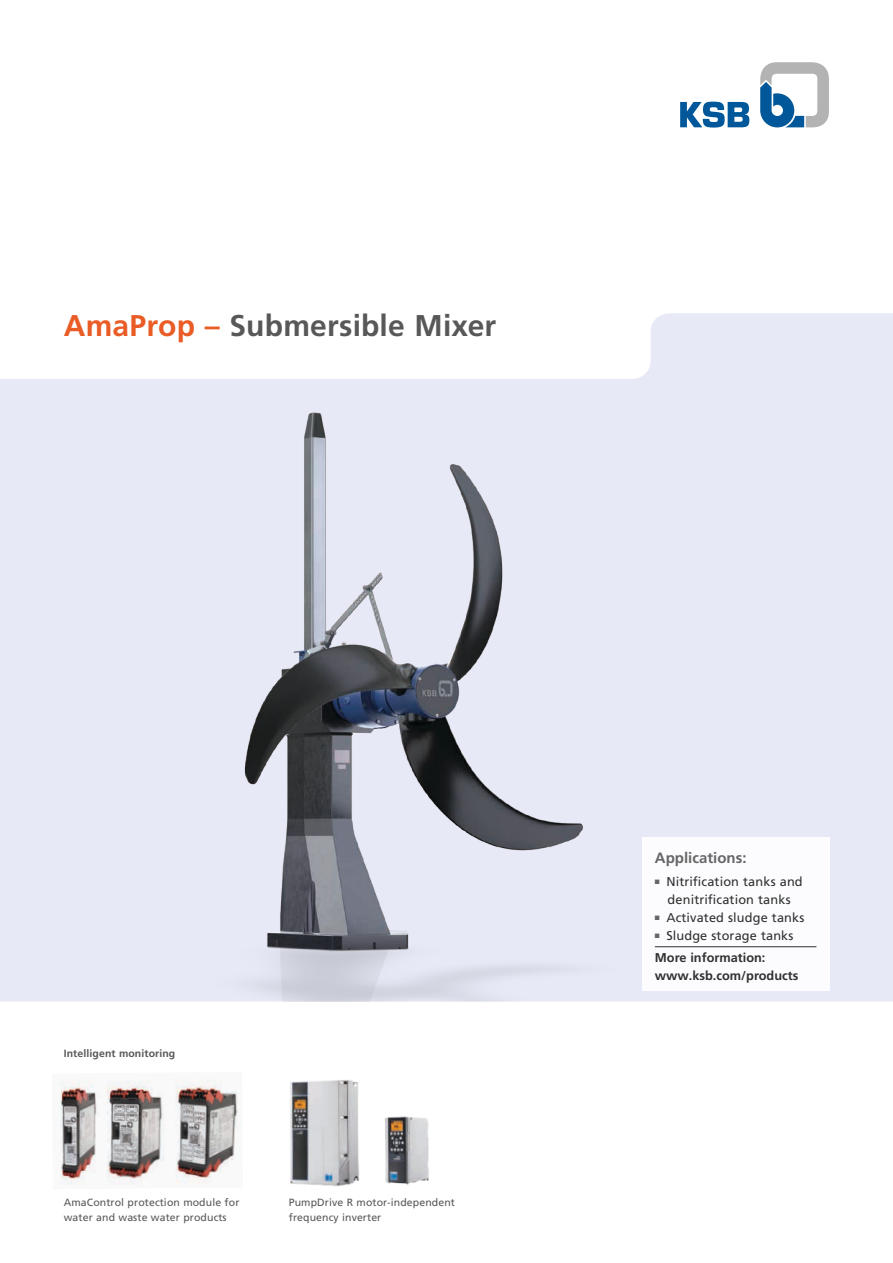
<style>
.page{position:relative;width:893px;height:1263px;background:#fff}
.page>*{position:absolute;margin:0;border:0;box-sizing:border-box;transform-origin:0 0}
.t1{font:700 30px "Frutiger LT Pro";letter-spacing:.005em;color:#585858}
.t2{font:700 15px "Frutiger LT Pro";color:#585858}
.t3{font:12.75px/18px "Frutiger LT Pro";letter-spacing:.01em;color:#1c1c1b;text-align:center}
.t4{font:700 12.75px "Frutiger LT Pro";color:#1c1c1b}
.t5{font:10.5px/15px "Frutiger LT Pro";letter-spacing:.01em;color:#585858}
.t6{font:700 10.5px "Frutiger LT Pro";letter-spacing:.01em;color:#585858}
.s1{color:#ea5c26}
.s2{color:#585858}
.s3{font-weight:700}
</style>
<div class="page">
<svg style="left:760px;top:62px;width:69px;height:65px"></svg>
<svg style="left:680px;top:102px;width:69px;height:26px"></svg>
<hr style="left:655px;top:946px;width:161px;height:1px;background:#1c1c1b">
<img style="left:137px;top:385px;width:489px;height:616px">
<img style="left:60px;top:1079px;width:182px;height:106px">
<img style="left:290px;top:1079px;width:139px;height:107px">
<h1 class="t1" style="left:64px;top:308px;width:434px"><span class="s1">AmaProp –</span> Submersible Mixer</h1>
<p class="t6" style="left:64px;top:1047px;width:113px">Intelligent monitoring</p>
<p class="t5" style="left:64px;top:1194px;width:177px">AmaControl protection module for water and waste water products</p>
<p class="t5" style="left:289px;top:1194px;width:168px">PumpDrive R motor-independent frequency inverter</p>
<h2 class="t2" style="left:655px;top:849px;width:93px">Applications:</h2>
<p class="t3" style="left:655px;top:872px;width:149px"><span class="s2">■</span> Nitrification tanks and denitrification tanks</p>
<p class="t3" style="left:655px;top:908px;width:151px"><span class="s2">■</span> Activated sludge tanks</p>
<p class="t3" style="left:655px;top:924px;width:140px;line-height:22.2px;text-align:left"><span class="s2">■</span> Sludge storage tanks<br><span class="s3">More information:</span></p>
<p class="t4" style="left:655px;top:968px;width:145px">www.ksb.com/products</p>
</div>
